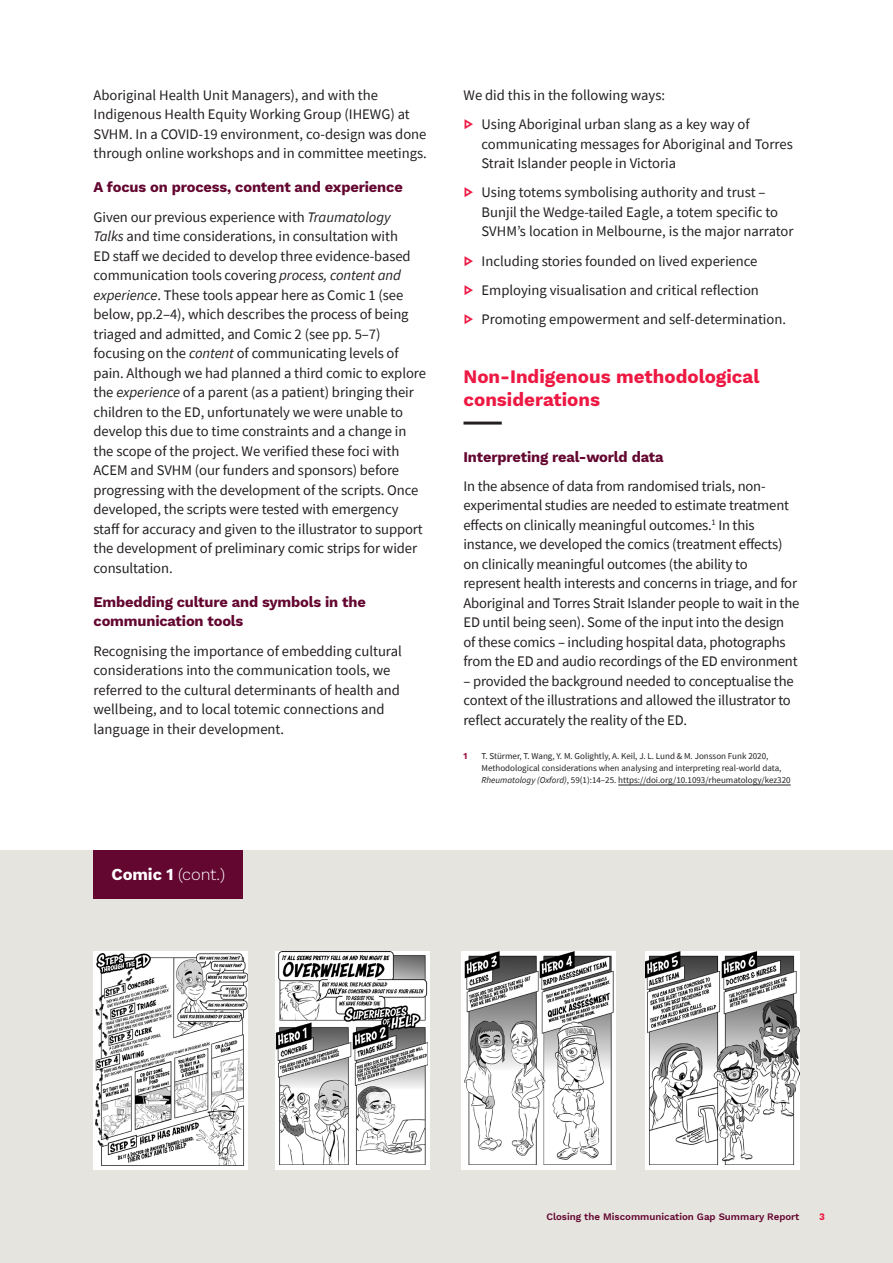
<style>
.page{position:relative;width:893px;height:1263px;background:#fff}
.page>*{position:absolute;margin:0;border:0;box-sizing:border-box;transform-origin:0 0}
.Subhead_1{font:700 18.75px/22.5px "Work Sans";color:#ed1943}
.Standfirst{font:300 16.5px "Work Sans";color:#fff}
.Body_copy_9_75_13pt{font:14.7px/19.5px "Source Sans Pro";letter-spacing:-.005em;color:#231f20}
.Subhead_3{font:700 14.7px/19.5px "Work Sans";letter-spacing:-.01em;color:#630630}
.t1{font:600 9.75px "Work Sans";color:#630630}
.t2{font:700 9.75px "Work Sans";color:#ed1943}
.t3{font:9px/12px "Source Sans Pro";color:#231f20}
.t4{font:700 9px "Work Sans";color:#9e1645}
.s1{font-style:italic}
.s2{font-weight:700}
.s3{font-family:"Work Sans";font-weight:700;color:#ed1943}
</style>
<div class="page">
<div style="left:0;top:850px;width:893px;height:413px;background:#e6e4df"></div>
<div style="left:94px;top:951px;width:154px;height:218px;background:#fff"></div>
<img style="left:96px;top:953px;width:152px;height:213px">
<svg style="left:275px;top:951px;width:154px;height:218px"></svg>
<img style="left:275px;top:951px;width:152px;height:213px">
<div style="left:462px;top:951px;width:154px;height:218px;background:linear-gradient(to right,#fff,#fff)"></div>
<img style="left:464px;top:951px;width:152px;height:213px">
<div style="left:645px;top:951px;width:154px;height:218px;background:linear-gradient(to right,#fff,#fff)"></div>
<img style="left:645px;top:951px;width:154px;height:213px">
<hr style="left:463px;top:422px;width:39px;height:3px;background:#231f20">
<hr style="left:618px;top:785px;width:173px;height:1px;background:#231f20">
<div style="left:94px;top:850px;width:149px;height:48px;background:#630630"></div>
<p class="Body_copy_9_75_13pt" style="left:94px;top:85px;width:335px">Aboriginal Health Unit Managers), and with the Indigenous Health Equity Working Group (IHEWG) at SVHM. In a COVID-19 environment, co-design was done through online workshops and in committee meetings.</p>
<p class="Subhead_3" style="left:94px;top:177px;width:311px">A focus on process, content and experience</p>
<p class="Body_copy_9_75_13pt" style="left:94px;top:207px;width:334px">Given our previous experience with <span class="s1">Traumatology<br>Talks</span> and time considerations, in consultation with<br>ED staff we decided to develop three evidence-based communication tools covering <span class="s1">process, content and experience</span>. These tools appear here as Comic 1 (see below, pp.2–4), which describes the process of being triaged and admitted, and Comic 2 (see pp. 5–7) focusing on the <span class="s1">content</span> of communicating levels of pain. Although we had planned a third comic to explore the <span class="s1">experience</span> of a parent (as a patient) bringing their children to the ED, unfortunately we were unable to develop this due to time constraints and a change in the scope of the project. We verified these foci with ACEM and SVHM (our funders and sponsors) before progressing with the development of the scripts. Once developed, the scripts were tested with emergency staff for accuracy and given to the illustrator to support the development of preliminary comic strips for wider consultation.</p>
<p class="Subhead_3" style="left:94px;top:591px;width:274px">Embedding culture and symbols in the communication tools</p>
<p class="Body_copy_9_75_13pt" style="left:94px;top:641px;width:310px">Recognising the importance of embedding cultural considerations into the communication tools, we referred to the cultural determinants of health and wellbeing, and to local totemic connections and language in their development.</p>
<p class="Standfirst" style="left:112px;top:862px;width:115px"><span class="s2">Comic 1</span> (cont.)</p>
<p class="Body_copy_9_75_13pt" style="left:463px;top:85px;width:203px">We did this in the following ways:</p>
<p class="Body_copy_9_75_13pt" style="left:481px;top:114px;width:313px;text-indent:-18px"><span class="s3">▷</span> Using Aboriginal urban slang as a key way of communicating messages for Aboriginal and Torres<br>Strait Islander people in Victoria</p>
<p class="Body_copy_9_75_13pt" style="left:481px;top:183px;width:314px;text-indent:-18px"><span class="s3">▷</span> Using totems symbolising authority and trust –<br>Bunjil the Wedge-tailed Eagle, a totem specific to<br>SVHM’s location in Melbourne, is the major narrator</p>
<p class="Body_copy_9_75_13pt" style="left:463px;top:251px;width:295px"><span class="s3">▷</span> Including stories founded on lived experience</p>
<p class="Body_copy_9_75_13pt" style="left:463px;top:280px;width:297px"><span class="s3">▷</span> Employing visualisation and critical reflection</p>
<p class="Body_copy_9_75_13pt" style="left:463px;top:309px;width:324px"><span class="s3">▷</span> Promoting empowerment and self-determination.</p>
<p class="Subhead_1" style="left:463px;top:365px;width:297px">Non-Indigenous methodological considerations</p>
<p class="Subhead_3" style="left:463px;top:446px;width:202px">Interpreting real-world data</p>
<p class="Body_copy_9_75_13pt" style="left:463px;top:476px;width:337px">In the absence of data from randomised trials, non&shy;experimental studies are needed to estimate treatment effects on clinically meaningful outcomes.<sup>1</sup> In this instance, we developed the comics (treatment effects) on clinically meaningful outcomes (the ability to represent health interests and concerns in triage, and for Aboriginal and Torres Strait Islander people to wait in the ED until being seen). Some of the input into the design of these comics – including hospital data, photographs from the ED and audio recordings of the ED environment</p>
<p class="Body_copy_9_75_13pt" style="left:463px;top:671px;width:332px">– provided the background needed to conceptualise the context of the illustrations and allowed the illustrator to reflect accurately the reality of the ED.</p>
<p class="t4" style="left:463px;top:749px;width:5px">1</p>
<p class="t3" style="left:481px;top:750px;width:311px">T. Stürmer, T. Wang, Y. M. Golightly, A. Keil, J. L. Lund &amp; M. Jonsson Funk 2020,<br>Methodological considerations when analysing and interpreting real-world data,<br><span class="s1">Rheumatology (Oxford)</span>, 59(1):14–25. https://doi.org/10.1093/rheumatology/kez320</p>
<p class="t1" style="left:546px;top:1210px;width:255px">Closing the Miscommunication Gap Summary Report</p>
<p class="t2" style="left:819px;top:1210px;width:7px">3</p>
</div>
